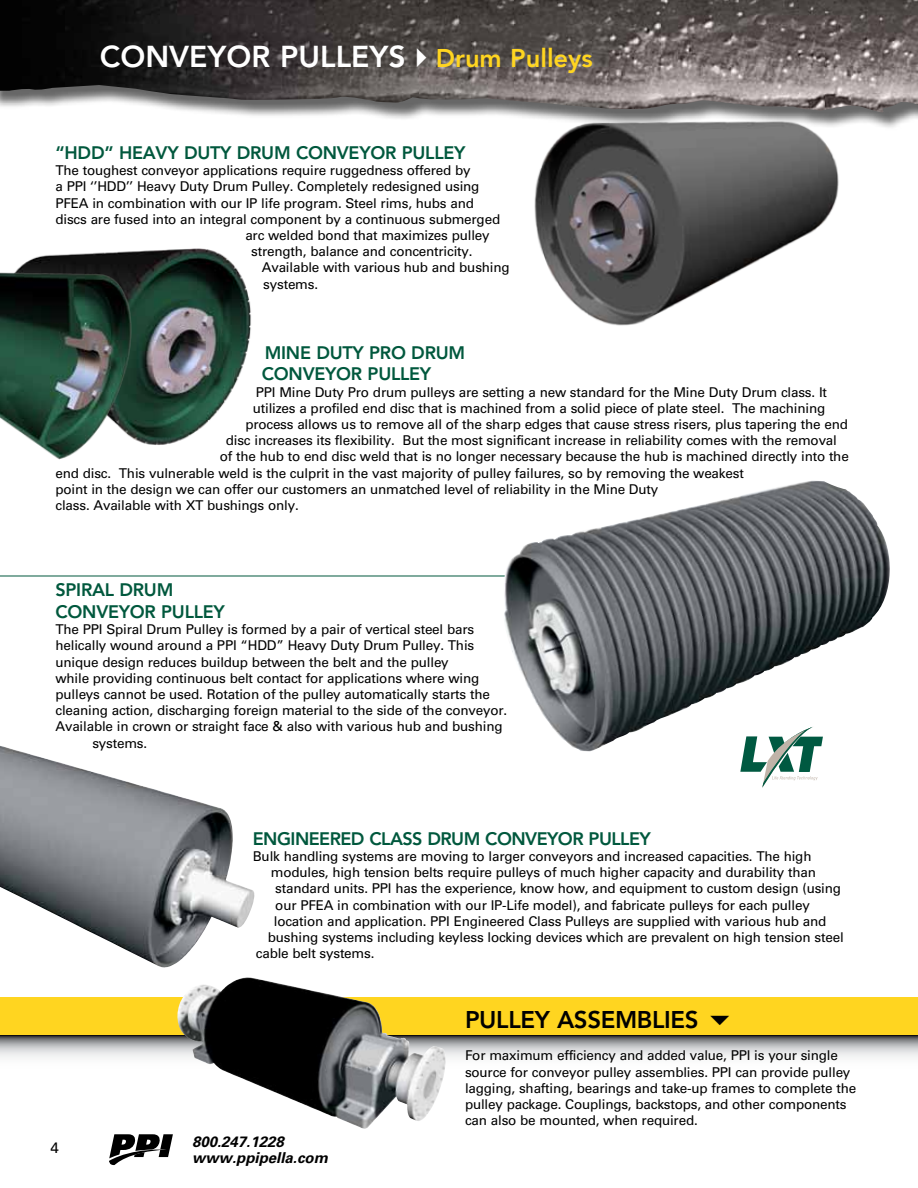
<style>
.page{position:relative;width:918px;height:1188px;background:#fff}
.page>*{position:absolute;margin:0;border:0;box-sizing:border-box;transform-origin:0 0}
.t1{font:800 30px "Avenir";color:#fff}
.t2{font:800 25.5px "Avenir";color:#ffd520}
.t3{font:800 24px "Avenir";color:#000}
.t4{font:800 18px "Avenir";letter-spacing:-.015em;color:#00583d}
.t5{font:italic 700 15px/16.5px "Univers";color:#000}
.t6{font:15px "Univers";color:#000}
.t7{font:13.5px/16.2px "Univers";letter-spacing:-.015em;color:#000}
.s1{color:#fff}
</style>
<div class="page">
<hr style="left:0;top:576px;width:534px;height:1px;background:#00583d">
<img style="left:498px;top:481px;width:392px;height:270px">
<svg style="left:109px;top:1134px;width:64px;height:32px"></svg>
<img style="left:16px;top:248px;width:235px;height:196px">
<img style="left:0;top:746px;width:255px;height:222px">
<svg style="left:740px;top:726px;width:83px;height:62px"></svg>
<div style="left:0;top:0;width:918px;height:131px;background:#000;opacity:.6"></div>
<img style="left:0;top:0;width:918px;height:114px">
<img style="left:524px;top:107px;width:318px;height:219px">
<div style="left:0;top:997px;width:918px;height:38px;background:#ffd520"></div>
<svg style="left:0;top:1036px;width:918px;height:22px;background:#b7b8ba"></svg>
<img style="left:177px;top:978px;width:269px;height:151px">
<img style="left:0;top:271px;width:171px;height:188px">
<h1 class="t1" style="left:100px;top:39px;width:43px">CONVEYOR</h1>
<h1 class="t1" style="left:280px;top:39px;width:19px">PULLEYS</h1>
<h2 class="t2" style="left:406px;top:44px;width:189px"><span class="s1">✔</span>Drum Pulleys</h2>
<h3 class="t4" style="left:56px;top:142px;width:90px">“HDD” HEAVY</h3>
<h3 class="t4" style="left:184px;top:142px;width:13px">DUTY</h3>
<h3 class="t4" style="left:237px;top:142px;width:14px">DRUM</h3>
<h3 class="t4" style="left:296px;top:142px;width:26px">CONVEYOR</h3>
<h3 class="t4" style="left:402px;top:142px;width:12px">PULLEY</h3>
<p class="t7" style="left:56px;top:162px;width:417px">The toughest conveyor applications require ruggedness offered by</p>
<p class="t7" style="left:56px;top:179px;width:426px">a PPI ‘’HDD’’ Heavy Duty Drum Pulley. Completely redesigned using</p>
<p class="t7" style="left:56px;top:195px;width:420px">PFEA in combination with our IP life program. Steel rims, hubs and</p>
<p class="t7" style="left:56px;top:211px;width:446px">discs are fused into an integral component by a continuous submerged</p>
<p class="t7" style="left:245px;top:227px;width:246px">arc welded bond that maximizes pulley</p>
<p class="t7" style="left:251px;top:243px;width:223px">strength, balance and concentricity.</p>
<p class="t7" style="left:262px;top:260px;width:249px">Available with various hub and bushing</p>
<p class="t7" style="left:263px;top:276px;width:56px">systems.</p>
<h3 class="t4" style="left:265px;top:342px;width:12px">MINE</h3>
<h3 class="t4" style="left:316px;top:342px;width:13px">DUTY</h3>
<h3 class="t4" style="left:369px;top:342px;width:13px">PRO</h3>
<h3 class="t4" style="left:411px;top:342px;width:14px">DRUM</h3>
<h3 class="t4" style="left:262px;top:363px;width:26px">CONVEYOR</h3>
<h3 class="t4" style="left:368px;top:363px;width:12px">PULLEY</h3>
<p class="t7" style="left:256px;top:384px;width:573px">PPI Mine Duty Pro drum pulleys are setting a new standard for the Mine Duty Drum class. It</p>
<p class="t7" style="left:253px;top:400px;width:574px">utilizes a profiled end disc that is machined from a solid piece of plate steel. The machining</p>
<p class="t7" style="left:245px;top:416px;width:604px">process allows us to remove all of the sharp edges that cause stress risers, plus tapering the end</p>
<p class="t7" style="left:226px;top:432px;width:613px">disc increases its flexibility. But the most significant increase in reliability comes with the removal</p>
<p class="t7" style="left:220px;top:449px;width:631px">of the hub to end disc weld that is no longer necessary because the hub is machined directly into the</p>
<p class="t7" style="left:56px;top:465px;width:690px">end disc. This vulnerable weld is the culprit in the vast majority of pulley failures, so by removing the weakest</p>
<p class="t7" style="left:56px;top:481px;width:604px">point in the design we can offer our customers an unmatched level of reliability in the Mine Duty</p>
<p class="t7" style="left:56px;top:497px;width:245px">class. Available with XT bushings only.</p>
<h3 class="t4" style="left:56px;top:579px;width:11px">SPIRAL</h3>
<h3 class="t4" style="left:119px;top:579px;width:14px">DRUM</h3>
<h3 class="t4" style="left:55px;top:601px;width:26px">CONVEYOR</h3>
<h3 class="t4" style="left:161px;top:601px;width:12px">PULLEY</h3>
<p class="t7" style="left:56px;top:621px;width:420px">The PPI Spiral Drum Pulley is formed by a pair of vertical steel bars</p>
<p class="t7" style="left:56px;top:638px;width:420px">helically wound around a PPI “HDD” Heavy Duty Drum Pulley. This</p>
<p class="t7" style="left:56px;top:654px;width:395px">unique design reduces buildup between the belt and the pulley</p>
<p class="t7" style="left:56px;top:670px;width:425px">while providing continuous belt contact for applications where wing</p>
<p class="t7" style="left:56px;top:686px;width:436px">pulleys cannot be used. Rotation of the pulley automatically starts the</p>
<p class="t7" style="left:56px;top:702px;width:453px">cleaning action, discharging foreign material to the side of the conveyor.</p>
<p class="t7" style="left:56px;top:719px;width:449px">Available in crown or straight face &amp; also with various hub and bushing</p>
<p class="t7" style="left:92px;top:735px;width:56px">systems.</p>
<h3 class="t4" style="left:253px;top:828px;width:12px">ENGINEERED</h3>
<h3 class="t4" style="left:369px;top:828px;width:23px">CLASS</h3>
<h3 class="t4" style="left:427px;top:828px;width:14px">DRUM</h3>
<h3 class="t4" style="left:485px;top:828px;width:26px">CONVEYOR</h3>
<h3 class="t4" style="left:589px;top:828px;width:12px">PULLEY</h3>
<p class="t7" style="left:253px;top:848px;width:560px">Bulk handling systems are moving to larger conveyors and increased capacities. The high</p>
<p class="t7" style="left:271px;top:864px;width:547px">modules, high tension belts require pulleys of much higher capacity and durability than</p>
<p class="t7" style="left:275px;top:881px;width:567px">standard units. PPI has the experience, know how, and equipment to custom design (using</p>
<p class="t7" style="left:275px;top:897px;width:536px">our PFEA in combination with our IP-Life model), and fabricate pulleys for each pulley</p>
<p class="t7" style="left:274px;top:913px;width:554px">location and application. PPI Engineered Class Pulleys are supplied with various hub and</p>
<p class="t7" style="left:268px;top:929px;width:577px">bushing systems including keyless locking devices which are prevalent on high tension steel</p>
<p class="t7" style="left:256px;top:945px;width:120px">cable belt systems.</p>
<p class="t6" style="left:50px;top:1139px;width:10px">4</p>
<p class="t5" style="left:192px;top:1133px;width:137px">800.247.1228 www.ppipella.com</p>
<h3 class="t3" style="left:465px;top:1005px;width:15px">PULLEY</h3>
<h3 class="t3" style="left:557px;top:1005px;width:17px">ASSEM</h3>
<h3 class="t3" style="left:637px;top:1005px;width:28px">BLIES</h3>
<p class="t7" style="left:465px;top:1048px;width:393px">For maximum efficiency and added value, PPI is your single source for conveyor pulley assemblies. PPI can provide pulley lagging, shafting, bearings and take-up frames to complete the pulley package. Couplings, backstops, and other components can also be mounted, when required.</p>
</div>
